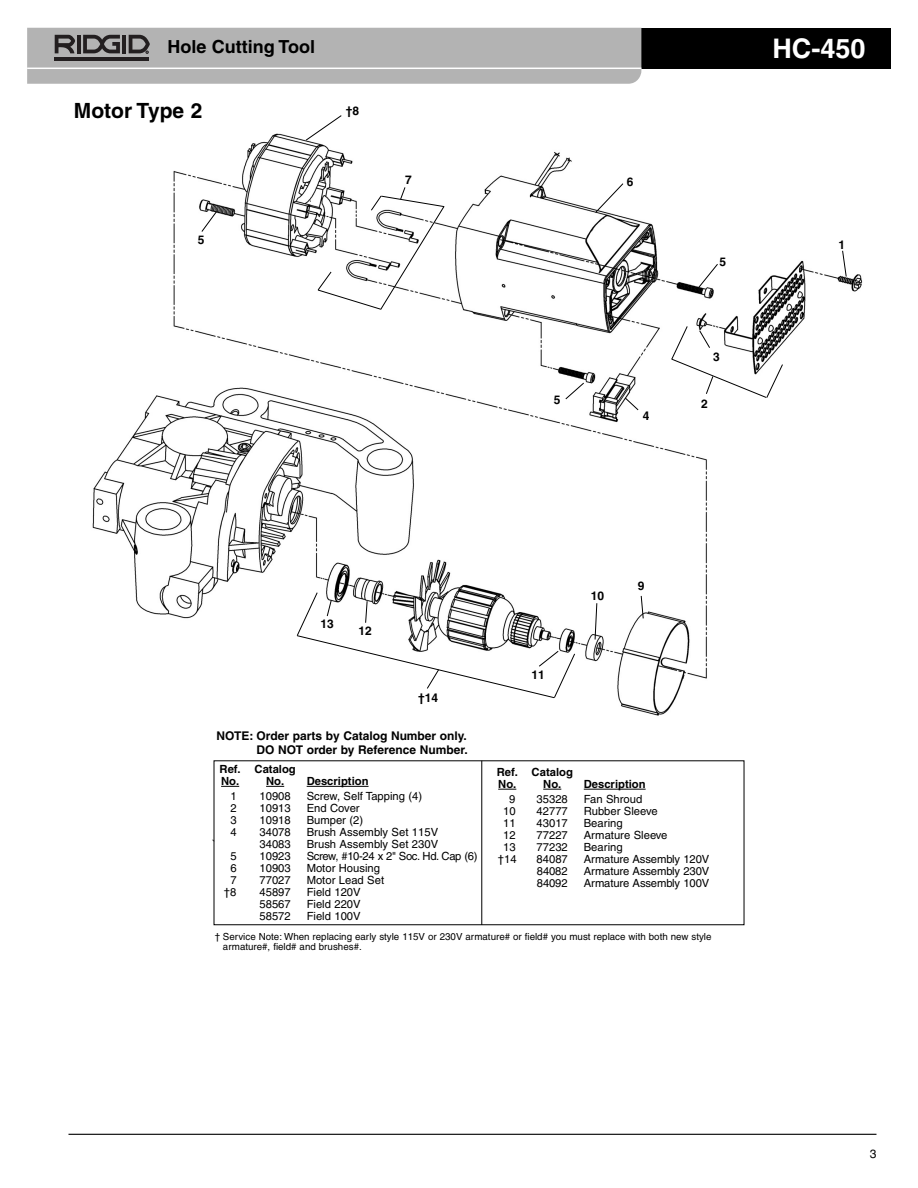
<style>
.page{position:relative;width:918px;height:1188px;background:#fff}
.page>*{position:absolute;margin:0;border:0;box-sizing:border-box;transform-origin:0 0}
.t1{font:700 27px "Helvetica";color:#fff}
.t2{font:700 21px "Helvetica";color:#000}
.t3{font:700 18px "Helvetica";color:#000}
.t4{font:700 12px/13.5px "Helvetica";color:#000;text-align:right}
.t5{font:12px "Helvetica";color:#000}
.t6{font:11.25px "Helvetica";color:#000}
.t7{font:700 11.25px/12px "Helvetica";color:#000}
.t8{font:11.25px "Helvetica";letter-spacing:-.03em;color:#000}
.t9{font:9.75px/10.5px "Helvetica";color:#000}
</style>
<div class="page">
<hr style="left:69px;top:1134px;width:807px;height:1px;background:#000">
<div style="left:463px;top:28px;width:428px;height:41px;background:#000"></div>
<svg style="left:27px;top:28px;width:614px;height:56px;background:#afafaf"></svg>
<img style="left:92px;top:133px;width:771px;height:583px">
<svg style="left:221px;top:786px;width:18px;height:1px"></svg>
<svg style="left:266px;top:786px;width:18px;height:1px"></svg>
<hr style="left:307px;top:786px;width:62px;height:1px;background:#000">
<svg style="left:498px;top:789px;width:18px;height:1px"></svg>
<svg style="left:543px;top:789px;width:18px;height:1px"></svg>
<hr style="left:584px;top:789px;width:62px;height:1px;background:#000">
<hr style="left:481px;top:761px;width:1px;height:164px;background:#000">
<svg style="left:698px;top:263px;width:21px;height:26px"></svg>
<svg style="left:296px;top:592px;width:280px;height:107px"></svg>
<svg style="left:594px;top:602px;width:4px;height:38px"></svg>
<svg style="left:640px;top:595px;width:4px;height:24px"></svg>
<svg style="left:595px;top:183px;width:29px;height:30px"></svg>
<svg style="left:565px;top:382px;width:20px;height:18px"></svg>
<svg style="left:305px;top:115px;width:37px;height:26px"></svg>
<svg style="left:201px;top:211px;width:16px;height:22px"></svg>
<svg style="left:624px;top:397px;width:15px;height:14px"></svg>
<svg style="left:842px;top:250px;width:5px;height:27px"></svg>
<svg style="left:317px;top:186px;width:128px;height:125px"></svg>
<svg style="left:671px;top:325px;width:113px;height:74px"></svg>
<h3 class="t3" style="left:167px;top:40px;width:149px">Hole Cutting Tool</h3>
<h1 class="t1" style="left:772px;top:39px;width:95px">HC-450</h1>
<h2 class="t2" style="left:74px;top:103px;width:130px">Motor Type 2</h2>
<p class="t4" style="left:198px;top:234px;width:8px">5</p>
<p class="t4" style="left:346px;top:105px;width:15px">†8</p>
<p class="t4" style="left:405px;top:174px;width:8px">7</p>
<p class="t4" style="left:627px;top:176px;width:8px">6</p>
<p class="t4" style="left:554px;top:394px;width:8px">5</p>
<p class="t4" style="left:643px;top:410px;width:8px">4</p>
<p class="t4" style="left:720px;top:256px;width:8px">5</p>
<p class="t4" style="left:713px;top:352px;width:8px">3</p>
<p class="t4" style="left:701px;top:398px;width:8px">2</p>
<p class="t4" style="left:321px;top:618px;width:15px">13</p>
<p class="t4" style="left:359px;top:625px;width:15px">12</p>
<p class="t4" style="left:418px;top:692px;width:22px">†14</p>
<p class="t4" style="left:217px;top:731px;width:253px">NOTE: Order parts by Catalog Number only.<br>DO NOT order by Reference Number.</p>
<p class="t7" style="left:220px;top:764px;width:78px">Ref. Catalog<br>No. No.</p>
<p class="t7" style="left:307px;top:776px;width:63px">Description</p>
<p class="t6" style="left:230px;top:792px;width:8px">1</p>
<p class="t6" style="left:260px;top:792px;width:33px">10908</p>
<p class="t6" style="left:307px;top:792px;width:117px">Screw, Self Tapping (4)</p>
<p class="t6" style="left:230px;top:804px;width:8px">2</p>
<p class="t6" style="left:260px;top:804px;width:33px">10913</p>
<p class="t6" style="left:307px;top:804px;width:55px">End Cover</p>
<p class="t6" style="left:230px;top:816px;width:8px">3</p>
<p class="t6" style="left:260px;top:816px;width:33px">10918</p>
<p class="t6" style="left:307px;top:816px;width:58px">Bumper (2)</p>
<p class="t6" style="left:230px;top:828px;width:8px">4</p>
<p class="t6" style="left:260px;top:828px;width:33px">34078</p>
<p class="t6" style="left:307px;top:828px;width:133px">Brush Assembly Set 115V</p>
<p class="t6" style="left:212px;top:840px;width:5px">`</p>
<p class="t6" style="left:260px;top:840px;width:33px">34083</p>
<p class="t6" style="left:307px;top:840px;width:133px">Brush Assembly Set 230V</p>
<p class="t6" style="left:230px;top:852px;width:8px">5</p>
<p class="t6" style="left:260px;top:852px;width:33px">10923</p>
<p class="t8" style="left:307px;top:852px;width:172px">Screw, #10-24 x 2" Soc. Hd. Cap (6)</p>
<p class="t6" style="left:230px;top:864px;width:8px">6</p>
<p class="t6" style="left:260px;top:864px;width:33px">10903</p>
<p class="t6" style="left:307px;top:864px;width:75px">Motor Housing</p>
<p class="t6" style="left:230px;top:876px;width:8px">7</p>
<p class="t6" style="left:260px;top:876px;width:33px">77027</p>
<p class="t6" style="left:307px;top:876px;width:79px">Motor Lead Set</p>
<p class="t6" style="left:224px;top:888px;width:14px">†8</p>
<p class="t6" style="left:260px;top:888px;width:33px">45897</p>
<p class="t6" style="left:307px;top:888px;width:56px">Field 120V</p>
<p class="t6" style="left:260px;top:900px;width:33px">58567</p>
<p class="t6" style="left:307px;top:900px;width:56px">Field 220V</p>
<p class="t6" style="left:260px;top:912px;width:33px">58572</p>
<p class="t6" style="left:307px;top:912px;width:56px">Field 100V</p>
<p class="t4" style="left:532px;top:669px;width:15px">11</p>
<p class="t4" style="left:591px;top:591px;width:15px">10</p>
<p class="t4" style="left:638px;top:580px;width:8px">9</p>
<p class="t7" style="left:497px;top:767px;width:78px">Ref. Catalog<br>No. No.</p>
<p class="t7" style="left:584px;top:779px;width:63px">Description</p>
<p class="t6" style="left:509px;top:795px;width:8px">9</p>
<p class="t6" style="left:537px;top:795px;width:33px">35328</p>
<p class="t6" style="left:584px;top:795px;width:60px">Fan Shroud</p>
<p class="t6" style="left:503px;top:807px;width:14px">10</p>
<p class="t6" style="left:537px;top:807px;width:33px">42777</p>
<p class="t6" style="left:584px;top:807px;width:75px">Rubber Sleeve</p>
<p class="t6" style="left:503px;top:819px;width:14px">11</p>
<p class="t6" style="left:537px;top:819px;width:33px">43017</p>
<p class="t6" style="left:584px;top:819px;width:40px">Bearing</p>
<p class="t6" style="left:503px;top:831px;width:14px">12</p>
<p class="t6" style="left:537px;top:831px;width:33px">77227</p>
<p class="t6" style="left:584px;top:831px;width:85px">Armature Sleeve</p>
<p class="t6" style="left:503px;top:843px;width:14px">13</p>
<p class="t6" style="left:537px;top:843px;width:33px">77232</p>
<p class="t6" style="left:584px;top:843px;width:40px">Bearing</p>
<p class="t6" style="left:498px;top:855px;width:20px">†14</p>
<p class="t6" style="left:537px;top:855px;width:33px">84087</p>
<p class="t6" style="left:584px;top:855px;width:127px">Armature Assembly 120V</p>
<p class="t6" style="left:537px;top:867px;width:32px">84082</p>
<p class="t6" style="left:584px;top:867px;width:127px">Armature Assembly 230V</p>
<p class="t6" style="left:537px;top:879px;width:32px">84092</p>
<p class="t6" style="left:584px;top:879px;width:127px">Armature Assembly 100V</p>
<p class="t9" style="left:223px;top:932px;width:490px;text-indent:-8px">† Service Note: When replacing early style 115V or 230V armature# or field# you must replace with both new style armature#, field# and brushes#.</p>
<p class="t4" style="left:838px;top:239px;width:8px">1</p>
<p class="t5" style="left:870px;top:1150px;width:8px">3</p>
</div>
